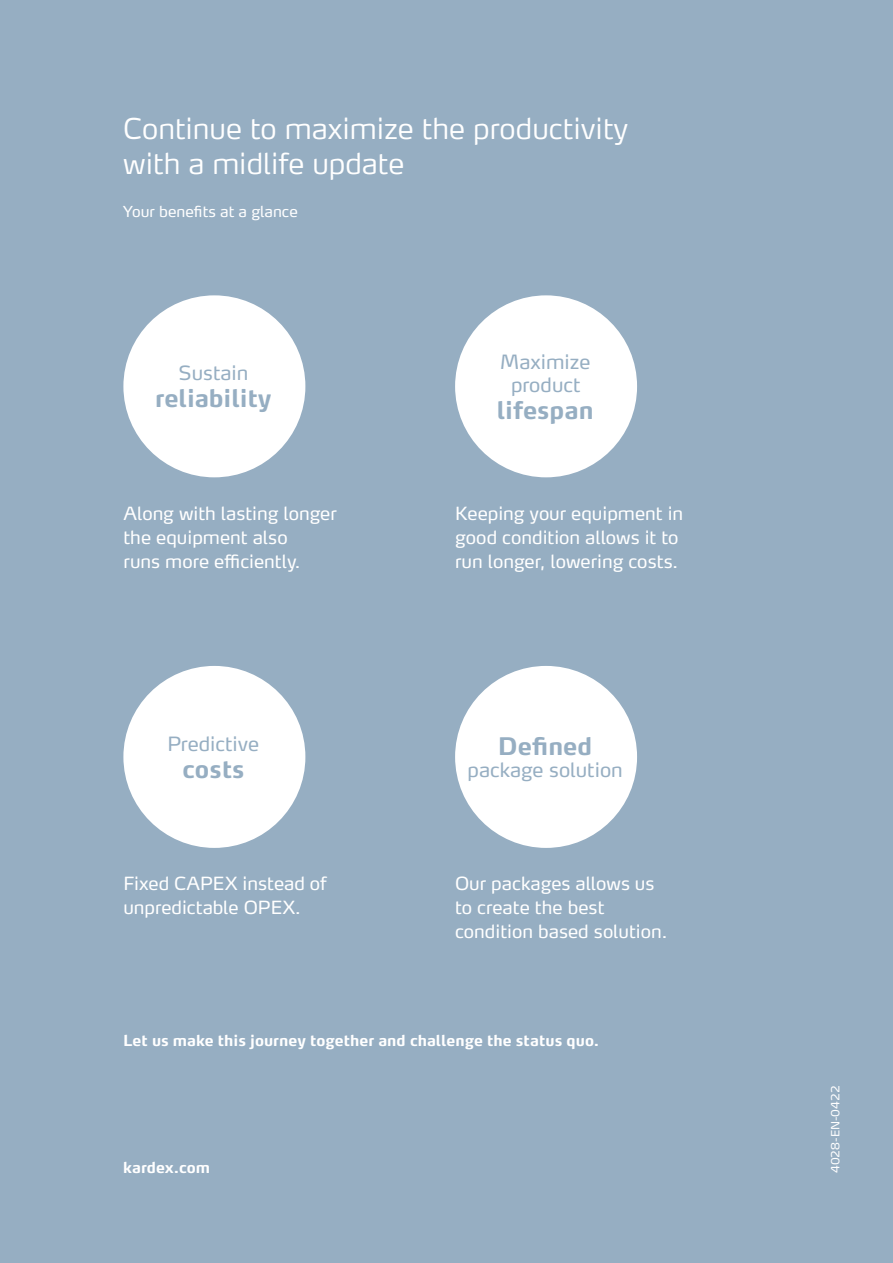
<style>
.page{position:relative;width:893px;height:1263px;background:#96aec2}
.page>*{position:absolute;margin:0;border:0;box-sizing:border-box;transform-origin:0 0}
.t1{font:300 28.5px/34.2px "Max Pro";color:#fff}
.t2{font:700 24px "Max Pro";color:#96aec2}
.t3{font:19.5px/22.5px "Max Pro";color:#96aec2;text-align:center}
.t4{font:18px/24px "Max Pro";color:#fff}
.t5{font:700 15px "Max Pro";color:#fff}
.t6{font:15px "Max Pro";color:#fff}
.t7{font:11.25px "Max Pro";color:#fff}
</style>
<div class="page">
<div style="left:123px;top:666px;width:182px;height:182px;background:#fff;border-radius:50%"></div>
<div style="left:123px;top:295px;width:182px;height:182px;background:#fff;border-radius:50%"></div>
<div style="left:455px;top:295px;width:182px;height:182px;background:#fff;border-radius:50%"></div>
<div style="left:455px;top:666px;width:182px;height:182px;background:#fff;border-radius:50%"></div>
<h1 class="t1" style="left:123px;top:109px;width:506px">Continue to maximize the productivity with a midlife update</h1>
<p class="t6" style="left:123px;top:199px;width:176px">Your benefits at a glance</p>
<p class="t3" style="left:179px;top:360px;width:71px">Sustain</p>
<h2 class="t2" style="left:155px;top:377px;width:118px">reliability</h2>
<p class="t3" style="left:500px;top:349px;width:92px">Maximize product</p>
<h2 class="t2" style="left:497px;top:389px;width:98px">lifespan</h2>
<p class="t4" style="left:123px;top:499px;width:215px">Along with lasting longer the equipment also<br>runs more efficiently.</p>
<p class="t4" style="left:455px;top:499px;width:230px">Keeping your equipment in good condition allows it to run longer, lowering costs.</p>
<p class="t3" style="left:168px;top:730px;width:93px">Predictive</p>
<h2 class="t2" style="left:182px;top:748px;width:63px">costs</h2>
<h2 class="t2" style="left:498px;top:725px;width:96px">Defined</h2>
<p class="t3" style="left:467px;top:757px;width:157px">package solution</p>
<p class="t4" style="left:123px;top:870px;width:205px">Fixed CAPEX instead of unpredictable OPEX.</p>
<p class="t4" style="left:455px;top:870px;width:214px">Our packages allows us to create the best condition based solution.</p>
<p class="t5" style="left:123px;top:1027px;width:477px">Let us make this journey together and challenge the status quo.</p>
<p class="t5" style="left:123px;top:1154px;width:88px">kardex.com</p>
<p class="t7" style="left:826px;top:1173px;width:89px;rotate:-90deg">4028-EN-0422</p>
</div>
